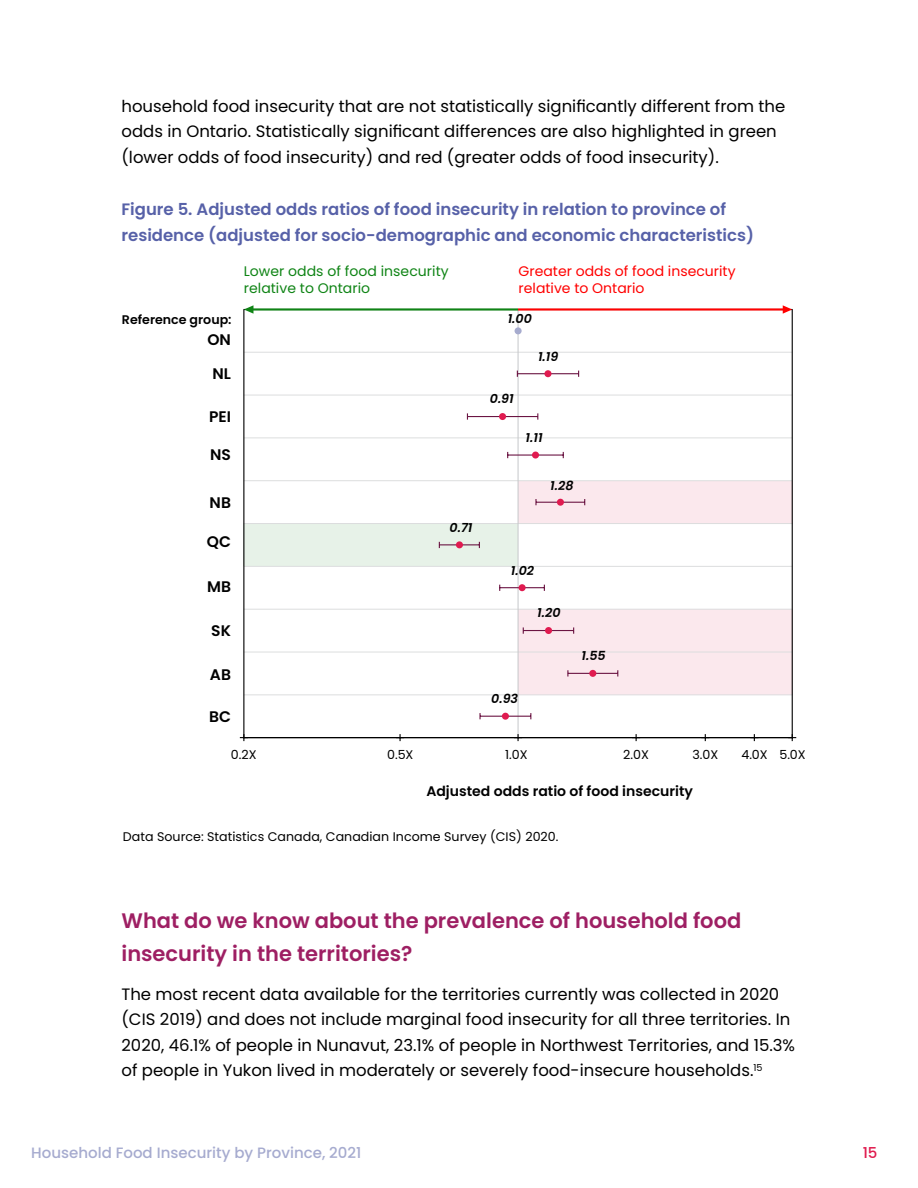
<style>
.page{position:relative;width:918px;height:1188px;background:#fff}
.page>*{position:absolute;margin:0;border:0;box-sizing:border-box;transform-origin:0 0}
.Headings_2{font:600 21px/33px "Poppins";color:#9e1f63}
.t1{font:16.5px/25.5px "Poppins";color:#000}
.Figures_Title{font:600 16.5px/25.5px "Poppins";color:#5761a8}
.t2{font:600 15.3px "Poppins";color:#000}
.t3{font:500 15px "Poppins";color:#a6abcf}
.t4{font:500 15px "Poppins";color:#e01c4f}
.t5{font:13.95px/16.6px "Poppins";color:#f00}
.t6{font:13.95px/16.6px "Poppins";color:#0f8415}
.t7{font:600 13.95px "Poppins";color:#000}
.t8{font:12.45px "Poppins";letter-spacing:.005em;color:#000}
.t9{font:italic 600 12.45px "Poppins";color:#000}
.t10{font:600 12.45px "Poppins";color:#000}
</style>
<div class="page">
<div style="left:244px;top:524px;width:274px;height:42px;background:#e7f2e8"></div>
<div style="left:518px;top:609px;width:274px;height:86px;background:#fbe8ed"></div>
<div style="left:518px;top:481px;width:274px;height:43px;background:#fbe8ed"></div>
<hr style="left:244px;top:695px;width:548px;height:1px;background:#dcddde">
<hr style="left:244px;top:652px;width:548px;height:1px;background:#dcddde">
<hr style="left:244px;top:609px;width:548px;height:1px;background:#dcddde">
<hr style="left:244px;top:566px;width:548px;height:1px;background:#dcddde">
<hr style="left:244px;top:523px;width:548px;height:1px;background:#dcddde">
<hr style="left:244px;top:480px;width:548px;height:1px;background:#dcddde">
<hr style="left:244px;top:438px;width:548px;height:1px;background:#dcddde">
<hr style="left:244px;top:395px;width:548px;height:1px;background:#dcddde">
<hr style="left:244px;top:352px;width:548px;height:1px;background:#dcddde">
<hr style="left:518px;top:309px;width:1px;height:429px;background:#c6c8ca">
<hr style="left:244px;top:737px;width:548px;height:1px;background:#000">
<svg style="left:567px;top:670px;width:51px;height:7px"></svg>
<svg style="left:479px;top:713px;width:52px;height:6px"></svg>
<svg style="left:499px;top:585px;width:46px;height:6px"></svg>
<svg style="left:535px;top:499px;width:50px;height:6px"></svg>
<hr style="left:508px;top:454px;width:27px;height:2px;background:#6b1543">
<hr style="left:535px;top:454px;width:28px;height:2px;background:#6b1543">
<hr style="left:517px;top:373px;width:31px;height:1px;background:#6b1543">
<hr style="left:548px;top:373px;width:31px;height:1px;background:#6b1543">
<hr style="left:467px;top:416px;width:36px;height:1px;background:#6b1543">
<hr style="left:503px;top:416px;width:35px;height:1px;background:#6b1543">
<svg style="left:439px;top:542px;width:41px;height:6px"></svg>
<svg style="left:523px;top:627px;width:51px;height:7px"></svg>
<svg style="left:514px;top:734px;width:8px;height:7px"></svg>
<svg style="left:632px;top:734px;width:8px;height:7px"></svg>
<svg style="left:701px;top:734px;width:8px;height:7px"></svg>
<svg style="left:750px;top:734px;width:8px;height:7px"></svg>
<svg style="left:788px;top:734px;width:8px;height:7px"></svg>
<svg style="left:396px;top:734px;width:8px;height:7px"></svg>
<svg style="left:240px;top:734px;width:8px;height:7px"></svg>
<svg style="left:244px;top:305px;width:548px;height:9px"></svg>
<div style="left:515px;top:327px;width:7px;height:7px;background:#a6abce;border-radius:50%"></div>
<div style="left:544px;top:370px;width:8px;height:7px;background:#e01b50;border-radius:50%"></div>
<div style="left:499px;top:413px;width:7px;height:7px;background:#e01b50;border-radius:50%"></div>
<div style="left:532px;top:452px;width:7px;height:7px;background:#e01b50;border-radius:50%"></div>
<div style="left:557px;top:499px;width:7px;height:7px;background:#e01b50;border-radius:50%"></div>
<div style="left:456px;top:541px;width:7px;height:7px;background:#e01b50;border-radius:50%"></div>
<div style="left:519px;top:584px;width:7px;height:7px;background:#e01b50;border-radius:50%"></div>
<div style="left:545px;top:627px;width:7px;height:7px;background:#e01b50;border-radius:50%"></div>
<div style="left:589px;top:670px;width:7px;height:7px;background:#e01b50;border-radius:50%"></div>
<div style="left:502px;top:713px;width:7px;height:7px;background:#e01b50;border-radius:50%"></div>
<p class="t1" style="left:122px;top:93px;width:665px">household food insecurity that are not statistically significantly different from the odds in Ontario. Statistically significant differences are also highlighted in green (lower odds of food insecurity) and red (greater odds of food insecurity).</p>
<p class="Figures_Title" style="left:122px;top:197px;width:634px">Figure 5. Adjusted odds ratios of food insecurity in relation to province of residence (adjusted for socio-demographic and economic characteristics)</p>
<p class="t10" style="left:122px;top:313px;width:111px">Reference group:</p>
<p class="t2" style="left:207px;top:330px;width:25px">ON</p>
<p class="t2" style="left:212px;top:365px;width:20px">NL</p>
<p class="t2" style="left:209px;top:408px;width:23px">PEI</p>
<p class="t2" style="left:210px;top:446px;width:22px">NS</p>
<p class="t2" style="left:210px;top:494px;width:23px">NB</p>
<p class="t2" style="left:207px;top:533px;width:26px">QC</p>
<p class="t2" style="left:207px;top:578px;width:25px">MB</p>
<p class="t2" style="left:211px;top:622px;width:21px">SK</p>
<p class="t2" style="left:210px;top:666px;width:23px">AB</p>
<p class="t2" style="left:209px;top:708px;width:23px">BC</p>
<p class="t6" style="left:244px;top:263px;width:206px">Lower odds of food insecurity relative to Ontario</p>
<p class="t9" style="left:450px;top:520px;width:24px">0.71</p>
<p class="t5" style="left:519px;top:263px;width:218px">Greater odds of food insecurity relative to Ontario</p>
<p class="t9" style="left:508px;top:312px;width:26px">1.00</p>
<p class="t9" style="left:538px;top:349px;width:22px">1.19</p>
<p class="t9" style="left:490px;top:392px;width:25px">0.91</p>
<p class="t9" style="left:526px;top:430px;width:18px">1.11</p>
<p class="t9" style="left:550px;top:479px;width:25px">1.28</p>
<p class="t9" style="left:511px;top:563px;width:25px">1.02</p>
<p class="t9" style="left:537px;top:606px;width:25px">1.20</p>
<p class="t9" style="left:491px;top:692px;width:28px">0.93</p>
<p class="t9" style="left:582px;top:649px;width:26px">1.55</p>
<p class="t8" style="left:231px;top:748px;width:27px">0.2X</p>
<p class="t8" style="left:387px;top:748px;width:28px">0.5X</p>
<p class="t8" style="left:505px;top:748px;width:24px">1.0X</p>
<p class="t8" style="left:623px;top:748px;width:27px">2.0X</p>
<p class="t8" style="left:692px;top:748px;width:27px">3.0X</p>
<p class="t8" style="left:741px;top:748px;width:66px">4.0X 5.0X</p>
<p class="t7" style="left:426px;top:783px;width:268px">Adjusted odds ratio of food insecurity</p>
<p class="t8" style="left:123px;top:830px;width:437px">Data Source: Statistics Canada, Canadian Income Survey (CIS) 2020.</p>
<p class="Headings_2" style="left:122px;top:904px;width:621px">What do we know about the prevalence of household food insecurity in the territories?</p>
<p class="t1" style="left:122px;top:981px;width:675px">The most recent data available for the territories currently was collected in 2020 (CIS 2019) and does not include marginal food insecurity for all three territories. In 2020, 46.1% of people in Nunavut, 23.1% of people in Northwest Territories, and 15.3% of people in Yukon lived in moderately or severely food-insecure households.<sup>15</sup></p>
<p class="t3" style="left:31px;top:1144px;width:332px">Household Food Insecurity by Province, 2021</p>
<p class="t4" style="left:863px;top:1144px;width:16px">15</p>
</div>
